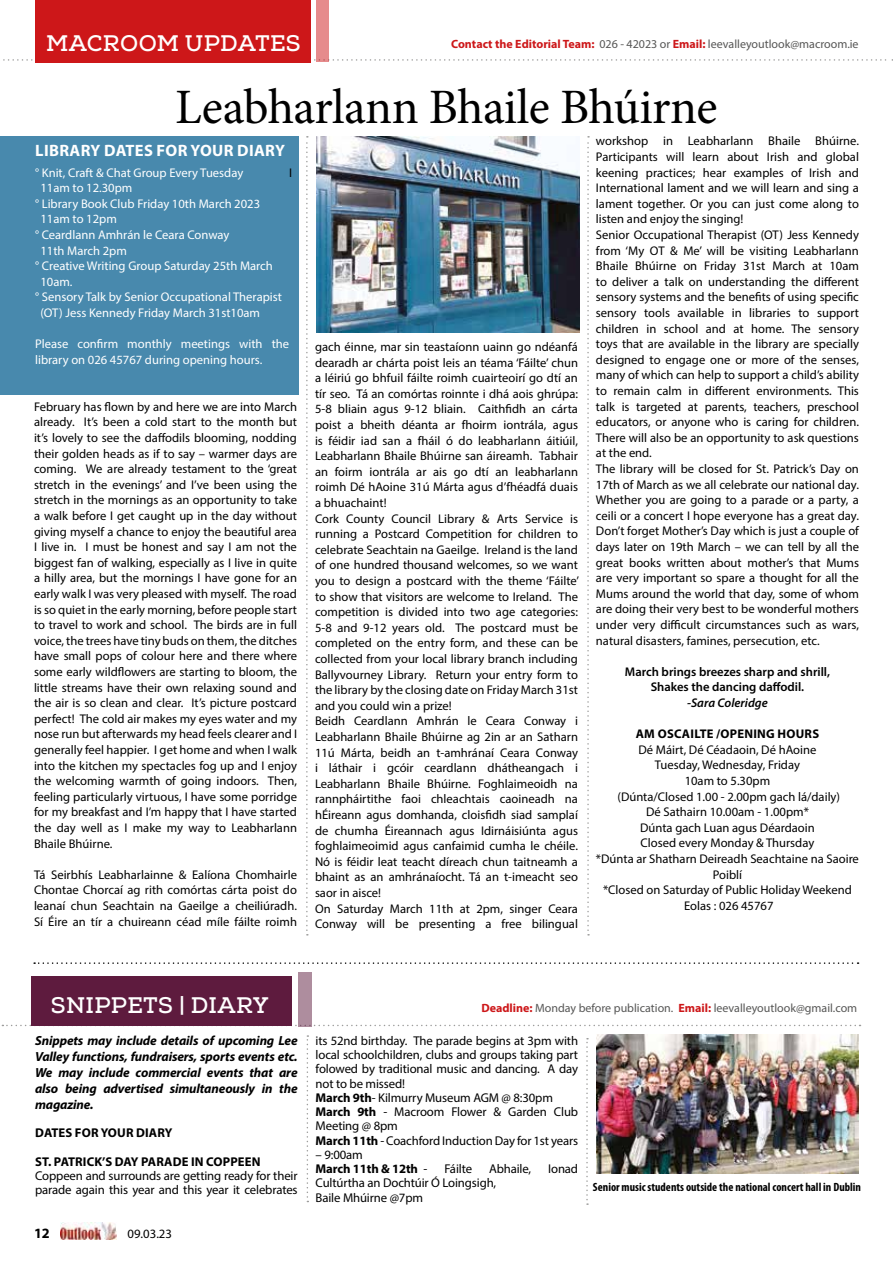
<style>
.page{position:relative;width:893px;height:1263px;background:#fff}
.page>*{position:absolute;margin:0;border:0;box-sizing:border-box;transform-origin:0 0}
.t1{font:49.5px "Minion Pro";letter-spacing:-.015em;color:#000}
.t2{font:22.5px "Nexa Slab Bold FREE";letter-spacing:.015em;color:#fff}
.t3{font:700 16.5px "Myriad Pro";letter-spacing:.02em;color:#fff}
.t4{font:700 14.25px "Myriad Pro";color:#000}
.t5{font:italic 700 13.2px/15.9px "Myriad Pro";letter-spacing:-.01em;color:#000;text-align:justify}
.t6{font:12.75px/14.2px "Myriad Pro";letter-spacing:-.01em;color:#000}
.t7{font:700 12.75px "Myriad Pro";letter-spacing:.01em;color:#000}
.t8{font:700 12.75px/14.2px "Myriad Pro";letter-spacing:-.01em;color:#000}
.t9{font:12.6px/15.6px "Myriad Pro";color:#000;text-align:justify}
.t10{font:12.6px/15.6px "Myriad Pro";color:#fff}
.t11{font:600 12.6px/15.6px "Myriad Pro";color:#000;text-align:center}
.t12{font:700 12.6px "Myriad Pro";letter-spacing:.02em;color:#000}
.t13{font:italic 600 12.6px "Myriad Pro";color:#000}
.t14{font:12px "Myriad Pro";color:#575756}
.t15{font:700 condensed 12px "Myriad Pro";color:#000}
.s1{font-weight:700;color:#cd1719}
.s2{font-weight:700}
.s3{font-weight:400}
</style>
<div class="page">
<img style="left:60px;top:1223px;width:57px;height:17px">
<svg style="left:3px;top:59px;width:890px;height:2px"></svg>
<div style="left:35px;top:0;width:275px;height:62px;background:#cd1719"></div>
<div style="left:316px;top:0;width:12px;height:62px;background:#e68b8c"></div>
<div style="left:0;top:136px;width:298px;height:258px;background:#4889ad"></div>
<svg style="left:306px;top:136px;width:2px;height:799px"></svg>
<svg style="left:587px;top:136px;width:2px;height:799px"></svg>
<img style="left:316px;top:136px;width:263px;height:197px">
<svg style="left:34px;top:962px;width:824px;height:2px"></svg>
<svg style="left:2px;top:1025px;width:858px;height:1px"></svg>
<div style="left:31px;top:977px;width:261px;height:49px;background:#5e1b3e"></div>
<div style="left:298px;top:972px;width:14px;height:55px;background:#ae8d9e"></div>
<svg style="left:586px;top:1038px;width:2px;height:167px"></svg>
<svg style="left:307px;top:1035px;width:1px;height:167px"></svg>
<img style="left:596px;top:1035px;width:262px;height:139px">
<h2 class="t2" style="left:46px;top:30px;width:256px">MACROOM UPDATES</h2>
<p class="t14" style="left:451px;top:37px;width:409px"><span class="s1">Contact the Editorial Team:</span> 026 - 42023 or <span class="s1">Email:</span> leevalleyoutlook@macroom.ie</p>
<h1 class="t1" style="left:175px;top:74px;width:544px">Leabharlann Bhaile Bhúirne</h1>
<h3 class="t3" style="left:35px;top:140px;width:251px">LIBRARY DATES FOR YOUR DIARY</h3>
<p class="t10" style="left:35px;top:164px;width:210px">° Knit, Craft &amp; Chat Group Every Tuesday</p>
<p class="t10" style="left:40px;top:180px;width:94px">11am to 12.30pm</p>
<p class="t10" style="left:35px;top:195px;width:227px">° Library Book Club Friday 10th March 2023</p>
<p class="t10" style="left:40px;top:211px;width:78px">11am to 12pm</p>
<p class="t10" style="left:35px;top:227px;width:196px">° Ceardlann Amhrán le Ceara Conway</p>
<p class="t10" style="left:40px;top:242px;width:88px">11th March 2pm</p>
<p class="t10" style="left:35px;top:258px;width:239px">° Creative Writing Group Saturday 25th March</p>
<p class="t10" style="left:40px;top:273px;width:34px">10am.</p>
<p class="t10" style="left:35px;top:289px;width:248px">° Sensory Talk by Senior Occupational Therapist</p>
<p class="t10" style="left:40px;top:305px;width:221px">(OT) Jess Kennedy Friday March 31st10am</p>
<p class="t10" style="left:35px;top:336px;width:256px">Please confirm monthly meetings with the library on 026 45767 during opening hours.</p>
<p class="t9" style="left:289px;top:164px;width:5px">I</p>
<p class="t9" style="left:34px;top:398px;width:264px">February has flown by and here we are into March already. It’s been a cold start to the month but it’s lovely to see the daffodils blooming, nodding their golden heads as if to say – warmer days are coming. We are already testament to the ‘great stretch in the evenings’ and I’ve been using the stretch in the mornings as an opportunity to take a walk before I get caught up in the day without giving myself a chance to enjoy the beautiful area I live in. I must be honest and say I am not the biggest fan of walking, especially as I live in quite a hilly area, but the mornings I have gone for an early walk I was very pleased with myself. The road is so quiet in the early morning, before people start to travel to work and school. The birds are in full voice, the trees have tiny buds on them, the ditches have small pops of colour here and there where some early wildflowers are starting to bloom, the little streams have their own relaxing sound and the air is so clean and clear. It’s picture postcard perfect! The cold air makes my eyes water and my nose run but afterwards my head feels clearer and I generally feel happier. I get home and when I walk into the kitchen my spectacles fog up and I enjoy the welcoming warmth of going indoors. Then, feeling particularly virtuous, I have some porridge for my breakfast and I’m happy that I have started the day well as I make my way to Leabharlann Bhaile Bhúirne.</p>
<p class="t9" style="left:34px;top:866px;width:264px">Tá Seirbhís Leabharlainne &amp; Ealíona Chomhairle Chontae Chorcaí ag rith comórtas cárta poist do leanaí chun Seachtain na Gaeilge a cheiliúradh.<br>Sí Éire an tír a chuireann céad míle fáilte roimh</p>
<p class="t9" style="left:315px;top:339px;width:266px;text-align:left">gach éinne, mar sin teastaíonn uainn go ndéanfá dearadh ar chárta poist leis an téama ‘Fáilte’ chun a léiriú go bhfuil fáilte roimh cuairteoirí go dtí an tír seo. Tá an comórtas roinnte i dhá aois ghrúpa:<br>5-8 bliain agus 9-12 bliain. Caithfidh an cárta poist a bheith déanta ar fhoirm iontrála, agus is féidir iad san a fháil ó do leabharlann áitiúil, Leabharlann Bhaile Bhúirne san áireamh. Tabhair an foirm iontrála ar ais go dtí an leabharlann roimh Dé hAoine 31ú Márta agus d’fhéadfá duais a bhuachaint!<br>Cork County Council Library &amp; Arts Service is running a Postcard Competition for children to celebrate Seachtain na Gaeilge. Ireland is the land of one hundred thousand welcomes, so we want you to design a postcard with the theme ‘Fáilte’ to show that visitors are welcome to Ireland. The competition is divided into two age categories:<br>5-8 and 9-12 years old. The postcard must be completed on the entry form, and these can be collected from your local library branch including Ballyvourney Library. Return your entry form to the library by the closing date on Friday March 31st and you could win a prize!<br>Beidh Ceardlann Amhrán le Ceara Conway i Leabharlann Bhaile Bhúirne ag 2in ar an Satharn 11ú Márta, beidh an t-amhránaí Ceara Conway i láthair i gcóir ceardlann dhátheangach i Leabharlann Bhaile Bhúirne. Foghlaimeoidh na rannpháirtithe faoi chleachtais caoineadh na hÉireann agus domhanda, cloisfidh siad samplaí de chumha Éireannach agus Idirnáisiúnta agus foghlaimeoimid agus canfaimid cumha le chéile.<br>Nó is féidir leat teacht díreach chun taitneamh a bhaint as an amhránaíocht. Tá an t-imeacht seo saor in aisce!<br>On Saturday March 11th at 2pm, singer Ceara Conway will be presenting a free bilingual</p>
<p class="t9" style="left:596px;top:133px;width:264px;text-align:left">workshop in Leabharlann Bhaile Bhúirne.<br>Participants will learn about Irish and global keening practices; hear examples of Irish and International lament and we will learn and sing a lament together. Or you can just come along to listen and enjoy the singing!<br>Senior Occupational Therapist (OT) Jess Kennedy from ‘My OT &amp; Me’ will be visiting Leabharlann Bhaile Bhúirne on Friday 31st March at 10am to deliver a talk on understanding the different sensory systems and the benefits of using specific sensory tools available in libraries to support children in school and at home. The sensory toys that are available in the library are specially designed to engage one or more of the senses, many of which can help to support a child’s ability to remain calm in different environments. This talk is targeted at parents, teachers, preschool educators, or anyone who is caring for children.<br>There will also be an opportunity to ask questions at the end.<br>The library will be closed for St. Patrick’s Day on 17th of March as we all celebrate our national day.<br>Whether you are going to a parade or a party, a ceili or a concert I hope everyone has a great day.<br>Don’t forget Mother’s Day which is just a couple of days later on 19th March – we can tell by all the great books written about mother’s that Mums are very important so spare a thought for all the Mums around the world that day, some of whom are doing their very best to be wonderful mothers under very difficult circumstances such as wars, natural disasters, famines, persecution, etc.</p>
<p class="t11" style="left:625px;top:663px;width:207px">March brings breezes sharp and shrill,<br>Shakes the dancing daffodil.</p>
<p class="t13" style="left:687px;top:695px;width:82px">-Sara Coleridge</p>
<p class="t12" style="left:636px;top:726px;width:185px">AM OSCAILTE /OPENING HOURS</p>
<p class="t9" style="left:596px;top:742px;width:264px;text-align:center">Dé Máirt, Dé Céadaoin, Dé hAoine<br>Tuesday, Wednesday, Friday<br>10am to 5.30pm<br>(Dúnta/Closed 1.00 - 2.00pm gach lá/daily)<br>Dé Sathairn 10.00am - 1.00pm*<br>Dúnta gach Luan agus Déardaoin<br>Closed every Monday &amp; Thursday<br>*Dúnta ar Shatharn Deireadh Seachtaine na Saoire<br>Poiblí<br>*Closed on Saturday of Public Holiday Weekend<br>Eolas : 026 45767</p>
<h2 class="t2" style="left:51px;top:992px;width:219px">SNIPPETS | DIARY</h2>
<p class="t14" style="left:481px;top:1000px;width:377px"><span class="s1">Deadline:</span> Monday before publication. <span class="s1">Email:</span> leevalleyoutlook@gmail.com</p>
<p class="t5" style="left:35px;top:1032px;width:264px">Snippets may include details of upcoming Lee Valley functions, fundraisers, sports events etc.<br>We may include commercial events that are also being advertised simultaneously in the magazine.</p>
<p class="t7" style="left:35px;top:1124px;width:139px">DATES FOR YOUR DIARY</p>
<p class="t7" style="left:35px;top:1153px;width:227px">ST. PATRICK’S DAY PARADE IN COPPEEN</p>
<p class="t6" style="left:35px;top:1168px;width:264px">Coppeen and surrounds are getting ready for their parade again this year and this year it celebrates</p>
<p class="t6" style="left:316px;top:1033px;width:264px">its 52nd birthday. The parade begins at 3pm with local schoolchildren, clubs and groups taking part folowed by traditional music and dancing. A day not to be missed!<br><span class="s2">March 9th</span>- Kilmurry Museum AGM @ 8:30pm <span class="s2">March 9th</span> - Macroom Flower &amp; Garden Club Meeting @ 8pm<br><span class="s2">March 11th</span> - Coachford Induction Day for 1st years</p>
<p class="t8" style="left:316px;top:1147px;width:113px"><span class="s3">– 9:00am<br></span>March 11th &amp; 12th <span class="s3">-</span></p>
<p class="t6" style="left:444px;top:1161px;width:29px">Fáilte</p>
<p class="t6" style="left:489px;top:1161px;width:44px">Abhaile,</p>
<p class="t6" style="left:548px;top:1161px;width:31px">Ionad</p>
<p class="t6" style="left:316px;top:1176px;width:182px">Cultúrtha an Dochtúir Ó Loingsigh,<br>Baile Mhúirne @7pm</p>
<p class="t15" style="left:593px;top:1179px;width:270px">Senior music students outside the national concert hall in Dublin</p>
<p class="t4" style="left:34px;top:1224px;width:17px">12</p>
<p class="t6" style="left:128px;top:1226px;width:46px">09.03.23</p>
</div>
